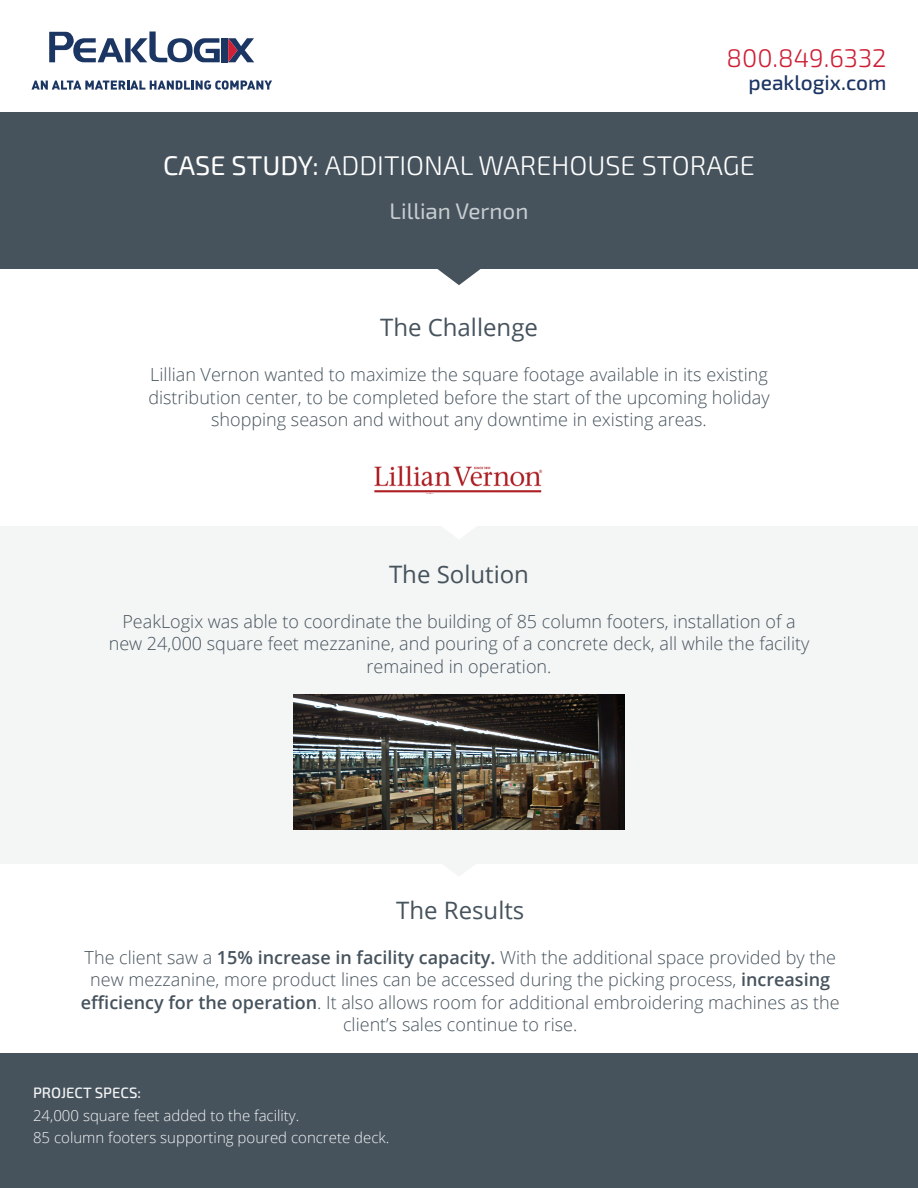
<style>
.page{position:relative;width:918px;height:1188px;background:#fff}
.page>*{position:absolute;margin:0;border:0;box-sizing:border-box;transform-origin:0 0}
.t1{font:300 27px "Exo 2";color:#fff}
.t2{font:300 25.5px "Exo 2";color:#cd1f35}
.t3{font:24px "Open Sans";color:#46535d}
.t4{font:22.5px "Exo 2";color:#c9ced1}
.t5{font:500 21px "Exo 2";color:#1b3463}
.t6{font:300 18px/22.4px "Open Sans";color:#46535d;text-align:center}
.t7{font:300 15px "Open Sans";color:#f4f5f5}
.t8{font:500 15px "Exo 2";color:#f4f5f5}
.s1{font-weight:400}
.s2{font-weight:600}
</style>
<div class="page">
<svg style="left:437px;top:269px;width:44px;height:16px"></svg>
<div style="left:0;top:112px;width:918px;height:157px;background:#46535d"></div>
<svg style="left:31px;top:80px;width:241px;height:10px"></svg>
<svg style="left:49px;top:32px;width:171px;height:30px"></svg>
<div style="left:222px;top:38px;width:6px;height:24px;background:#1c3663"></div>
<svg style="left:228px;top:38px;width:26px;height:24px"></svg>
<div style="left:0;top:526px;width:918px;height:338px;background:#f4f5f5"></div>
<div style="left:0;top:1054px;width:918px;height:134px;background:#46535d"></div>
<svg style="left:443px;top:526px;width:32px;height:12px"></svg>
<svg style="left:443px;top:864px;width:32px;height:12px"></svg>
<img style="left:374px;top:465px;width:169px;height:28px">
<img style="left:293px;top:695px;width:332px;height:134px">
<p class="t2" style="left:727px;top:44px;width:161px">800.849.6332</p>
<p class="t5" style="left:748px;top:70px;width:140px">peaklogix.com</p>
<p class="t1" style="left:163px;top:150px;width:593px"><span class="s1">CASE STUDY:</span> ADDITIONAL WAREHOUSE STORAGE</p>
<p class="t4" style="left:390px;top:198px;width:140px">Lillian Vernon</p>
<p class="t3" style="left:380px;top:311px;width:159px">The Challenge</p>
<p class="t6" style="left:148px;top:363px;width:623px">Lillian Vernon wanted to maximize the square footage available in its existing distribution center, to be completed before the start of the upcoming holiday shopping season and without any downtime in existing areas.</p>
<p class="t3" style="left:389px;top:558px;width:141px">The Solution</p>
<p class="t6" style="left:109px;top:610px;width:702px">PeakLogix was able to coordinate the building of 85 column footers, installation of a new 24,000 square feet mezzanine, and pouring of a concrete deck, all while the facility remained in operation.</p>
<p class="t3" style="left:396px;top:894px;width:130px">The Results</p>
<p class="t6" style="left:81px;top:946px;width:760px">The client saw a <span class="s2">15% increase in facility capacity.</span> With the additional space provided by the new mezzanine, more product lines can be accessed during the picking process, <span class="s2">increasing efficiency for the operation</span>. It also allows room for additional embroidering machines as the client’s sales continue to rise.</p>
<p class="t8" style="left:33px;top:1084px;width:110px">PROJECT SPECS:</p>
<p class="t7" style="left:33px;top:1105px;width:268px">24,000 square feet added to the facility.</p>
<p class="t7" style="left:33px;top:1128px;width:358px">85 column footers supporting poured concrete deck.</p>
</div>
